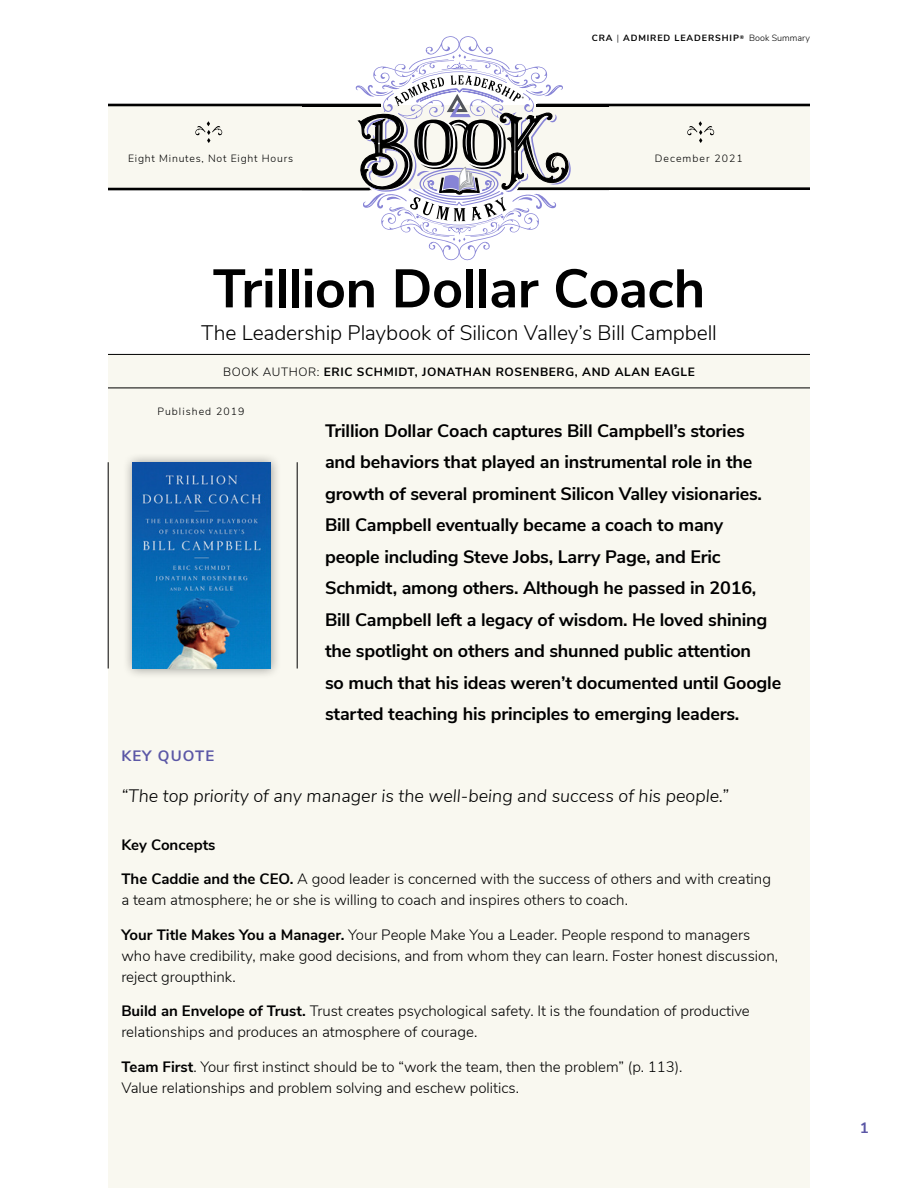
<style>
.page{position:relative;width:918px;height:1188px;background:#fff}
.page>*{position:absolute;margin:0;border:0;box-sizing:border-box;transform-origin:0 0}
.t1{font:700 54px "Nunito Sans";letter-spacing:-.01em;color:#000}
.t2{font:300 21px "Nunito Sans";letter-spacing:-.005em;color:#000}
.t3{font:700 18px/31.5px "Nunito Sans";letter-spacing:-.01em;color:#000}
.t4{font:italic 300 18px "Nunito Sans";color:#000}
.t5{font:300 15px/21px "Nunito Sans";color:#000}
.t6{font:700 15px "Nunito Sans";color:#000}
.t7{font:700 15px "Nunito Sans";letter-spacing:.075em;color:#5b57a6}
.t8{font:700 12px "Nunito Sans";letter-spacing:.05em;color:#000}
.t9{font:300 10.5px "Nunito Sans";letter-spacing:.075em;color:#000}
.t10{font:300 10.5px "Nunito Sans";letter-spacing:.095em;color:#000}
.t11{font:700 9px "Nunito Sans";letter-spacing:.1em;color:#000}
.s1{font-weight:300}
.s2{font-weight:700}
</style>
<div class="page">
<div style="left:108px;top:354px;width:702px;height:834px;background:#f9f8f0"></div>
<div style="left:108px;top:105px;width:702px;height:84px;background:#f9f8f0"></div>
<hr style="left:108px;top:188px;width:262px;height:2px;background:#000">
<hr style="left:108px;top:104px;width:273px;height:2px;background:#000">
<hr style="left:537px;top:104px;width:273px;height:2px;background:#000">
<hr style="left:518px;top:187px;width:292px;height:3px;background:#000">
<hr style="left:108px;top:388px;width:702px;height:1px;background:#000">
<hr style="left:108px;top:354px;width:702px;height:1px;background:#000">
<svg style="left:303px;top:36px;width:305px;height:224px"></svg>
<svg style="left:687px;top:121px;width:27px;height:22px"></svg>
<svg style="left:195px;top:121px;width:27px;height:22px"></svg>
<hr style="left:108px;top:462px;width:1px;height:207px;background:#000">
<hr style="left:297px;top:462px;width:1px;height:207px;background:#000">
<div style="left:122px;top:452px;width:159px;height:227px;background:#000;opacity:.4"></div>
<img style="left:133px;top:463px;width:137px;height:206px">
<p class="t11" style="left:592px;top:32px;width:220px">CRA <span class="s1">|</span> ADMIRED LEADERSHIP<sup>®</sup> <span class="s1">Book Summary</span></p>
<p class="t9" style="left:128px;top:151px;width:166px">Eight Minutes, Not Eight Hours</p>
<p class="t10" style="left:655px;top:151px;width:90px">December 2021</p>
<h1 class="t1" style="left:213px;top:249px;width:494px">Trillion Dollar Coach</h1>
<h2 class="t2" style="left:201px;top:318px;width:517px">The Leadership Playbook of Silicon Valley’s Bill Campbell</h2>
<p class="t8" style="left:223px;top:363px;width:473px"><span class="s1">BOOK AUTHOR:</span> ERIC SCHMIDT, JONATHAN ROSENBERG, AND ALAN EAGLE</p>
<p class="t10" style="left:157px;top:403px;width:89px">Published 2019</p>
<p class="t3" style="left:325px;top:414px;width:458px">Trillion Dollar Coach captures Bill Campbell’s stories<br>and behaviors that played an instrumental role in the growth of several prominent Silicon Valley visionaries.<br>Bill Campbell eventually became a coach to many people including Steve Jobs, Larry Page, and Eric Schmidt, among others. Although he passed in 2016, Bill Campbell left a legacy of wisdom. He loved shining the spotlight on others and shunned public attention<br>so much that his ideas weren’t documented until Google started teaching his principles to emerging leaders.</p>
<p class="t7" style="left:121px;top:745px;width:94px">KEY QUOTE</p>
<p class="t4" style="left:121px;top:782px;width:609px">“The top priority of any manager is the well-being and success of his people.”</p>
<p class="t6" style="left:121px;top:834px;width:96px">Key Concepts</p>
<p class="t5" style="left:121px;top:868px;width:651px"><span class="s2">The Caddie and the CEO.</span> A good leader is concerned with the success of others and with creating a team atmosphere; he or she is willing to coach and inspires others to coach.</p>
<p class="t5" style="left:121px;top:923px;width:658px"><span class="s2">Your Title Makes You a Manager.</span> Your People Make You a Leader. People respond to managers who have credibility, make good decisions, and from whom they can learn. Foster honest discussion, reject groupthink.</p>
<p class="t5" style="left:121px;top:1000px;width:630px"><span class="s2">Build an Envelope of Trust.</span> Trust creates psychological safety. It is the foundation of productive relationships and produces an atmosphere of courage.</p>
<p class="t5" style="left:121px;top:1055px;width:563px"><span class="s2">Team First</span>. Your first instinct should be to “work the team, then the problem” (p. 113).<br>Value relationships and problem solving and eschew politics.</p>
<p class="t7" style="left:860px;top:1117px;width:10px">1</p>
</div>
